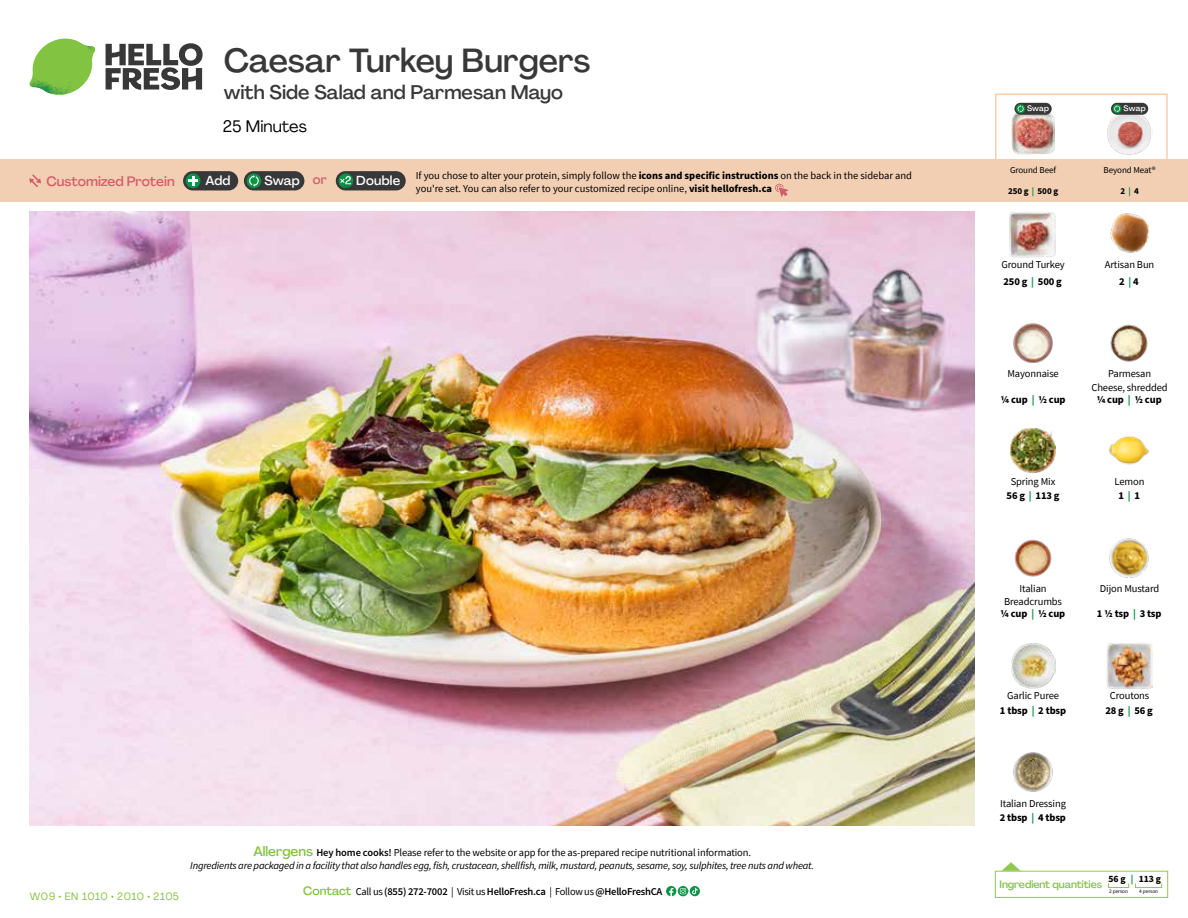
<style>
.page{position:relative;width:1188px;height:918px;background:#fff}
.page>*{position:absolute;margin:0;border:0;box-sizing:border-box;transform-origin:0 0}
.t1{font:500 33px "Agrandir";color:#383839}
.t2{font:500 19.5px "Agrandir";color:#383839}
.t3{font:16.5px "Agrandir";color:#000}
.t4{font:500 13.5px "Agrandir";color:#d15f6a}
.t5{font:500 12.9px "Agrandir";letter-spacing:.015em;color:#fff}
.t6{font:10.5px/14.9px "Source Sans Pro";letter-spacing:-.01em;color:#000;text-align:center}
.t7{font:italic 10.5px/13.5px "Source Sans Pro";letter-spacing:-.02em;color:#000;text-align:center}
.t8{font:600 10.5px "Source Sans Pro";letter-spacing:-.02em;color:#000}
.t9{font:700 10.5px "Source Sans Pro";letter-spacing:-.01em;color:#000}
.t10{font:500 10.5px "Agrandir";letter-spacing:-.01em;color:#82c341}
.t11{font:10.5px "Agrandir";letter-spacing:.04em;color:#82c341}
.t12{font:700 9.6px "Source Sans Pro";color:#000}
.t13{font:9px "Source Sans Pro";letter-spacing:-.01em;color:#000}
.t14{font:700 9px "Source Sans Pro";color:#000}
.t15{font:500 7.95px "Agrandir";letter-spacing:.01em;color:#fff}
.t16{font:5.25px "Source Sans Pro";letter-spacing:-.01em;color:#000}
.s1{color:#d15f6a}
.s2{font-weight:700}
.s3{font-family:"Agrandir";font-weight:500;font-style:normal;font-size:13.5px;color:#82c341}
.s4{font-weight:600;font-style:normal}
.s5{font-style:normal}
.s6{font-family:"Agrandir";font-weight:500;font-size:12px;color:#82c341}
.s7{font-weight:400}
.s8{color:#0b9446}
.s9{font-weight:700;color:#0b9446}
</style>
<div class="page">
<svg style="left:106px;top:43px;width:97px;height:47px"></svg>
<svg style="left:34px;top:39px;width:59px;height:38px"></svg>
<img style="left:65px;top:39px;width:30px;height:25px">
<img style="left:33px;top:60px;width:56px;height:10px">
<img style="left:29px;top:64px;width:58px;height:31px">
<img style="left:64px;top:70px;width:25px;height:24px">
<img style="left:30px;top:211px;width:945px;height:615px">
<svg style="left:690px;top:886px;width:10px;height:10px"></svg>
<svg style="left:666px;top:886px;width:32px;height:10px"></svg>
<svg style="left:1002px;top:862px;width:19px;height:9px"></svg>
<div style="left:995px;top:871px;width:173px;height:27px;border:1px solid #91c84e"></div>
<div style="left:1108px;top:883px;width:21px;height:5px;border:1px solid #91c84e"></div>
<div style="left:1135px;top:883px;width:27px;height:5px;border:1px solid #91c84e"></div>
<img style="left:1013px;top:323px;width:40px;height:40px">
<img style="left:1110px;top:324px;width:38px;height:38px">
<img style="left:1011px;top:428px;width:45px;height:46px">
<img style="left:1109px;top:436px;width:40px;height:29px">
<img style="left:1014px;top:539px;width:38px;height:38px">
<img style="left:1109px;top:538px;width:40px;height:40px">
<img style="left:1011px;top:643px;width:45px;height:45px">
<img style="left:1013px;top:752px;width:40px;height:40px">
<img style="left:1110px;top:213px;width:40px;height:40px">
<img style="left:1010px;top:212px;width:45px;height:45px">
<img style="left:1107px;top:643px;width:45px;height:45px">
<div style="left:0;top:160px;width:1188px;height:42px;background:#f2cfb3"></div>
<svg style="left:29px;top:174px;width:12px;height:13px"></svg>
<div style="left:336px;top:171px;width:70px;height:19px;background:#383839;border-radius:10px"></div>
<svg style="left:338px;top:173px;width:15px;height:15px"></svg>
<div style="left:341px;top:180px;width:11px;height:11px;background:#000;opacity:.35"></div>
<svg style="left:339px;top:176px;width:12px;height:8px"></svg>
<div style="left:244px;top:171px;width:60px;height:19px;background:#383839;border-radius:10px"></div>
<div style="left:247px;top:173px;width:14px;height:15px;background:#0b9446;border-radius:50%"></div>
<svg style="left:249px;top:175px;width:10px;height:12px"></svg>
<div style="left:183px;top:171px;width:55px;height:19px;background:#383839;border-radius:10px"></div>
<div style="left:186px;top:173px;width:14px;height:15px;background:#0b9446;border-radius:50%"></div>
<svg style="left:188px;top:176px;width:10px;height:10px"></svg>
<svg style="left:775px;top:183px;width:13px;height:14px"></svg>
<div style="left:995px;top:94px;width:173px;height:69px;border:2px solid #f2cfb3"></div>
<img style="left:1107px;top:111px;width:45px;height:44px">
<img style="left:1011px;top:113px;width:44px;height:42px">
<div style="left:1111px;top:103px;width:37px;height:12px;background:#383839;border-radius:6px"></div>
<svg style="left:1113px;top:104px;width:9px;height:9px"></svg>
<svg style="left:1114px;top:105px;width:6px;height:7px"></svg>
<div style="left:1014px;top:103px;width:38px;height:12px;background:#383839;border-radius:6px"></div>
<svg style="left:1016px;top:104px;width:9px;height:9px"></svg>
<svg style="left:1018px;top:105px;width:6px;height:7px"></svg>
<h1 class="t1" style="left:224px;top:40px;width:368px">Caesar Turkey Burgers</h1>
<h2 class="t2" style="left:224px;top:80px;width:341px">with Side Salad and Parmesan Mayo</h2>
<h3 class="t3" style="left:223px;top:116px;width:86px">25 Minutes</h3>
<p class="t4" style="left:46px;top:173px;width:130px">Customized Protein</p>
<p class="t5" style="left:205px;top:172px;width:27px">Add</p>
<p class="t5" style="left:264px;top:172px;width:64px">Swap <span class="s1">or</span></p>
<p class="t5" style="left:356px;top:172px;width:45px">Double</p>
<p class="t6" style="left:416px;top:168px;width:498px;line-height:13.5px;text-align:left">If you chose to alter your protein, simply follow the <span class="s2">icons and specific instructions</span> on the back in the sidebar and you're set. You can also refer to your customized recipe online, <span class="s2">visit hellofresh.ca</span></p>
<p class="t11" style="left:30px;top:890px;width:151px">W09 • EN 1010 • 2010 • 2105</p>
<p class="t7" style="left:190px;top:846px;width:625px"><span class="s3">Allergens</span> <span class="s4">Hey home cooks!</span> <span class="s5">Please refer to the website or app for the as-prepared recipe nutritional information.<br></span>Ingredients are packaged in a facility that also handles egg, fish, crustacean, shellfish, milk, mustard, peanuts, sesame, soy, sulphites, tree nuts and wheat.</p>
<p class="t8" style="left:303px;top:885px;width:361px"><span class="s6">Contact</span> <span class="s7">Call us</span> (855) 272-7002 <span class="s7">| Visit us</span> HelloFresh.ca <span class="s7">| Follow us</span> @HelloFreshCA</p>
<p class="t15" style="left:1027px;top:104px;width:24px">Swap</p>
<p class="t15" style="left:1124px;top:104px;width:24px">Swap</p>
<p class="t13" style="left:1010px;top:164px;width:47px">Ground Beef</p>
<p class="t14" style="left:1008px;top:184px;width:52px">250 g <span class="s8">|</span> 500 g</p>
<p class="t6" style="left:1001px;top:257px;width:65px;line-height:16.4px;text-align:left">Ground Turkey<br><span class="s2">250 g</span> <span class="s9">|</span> <span class="s2">500 g</span></p>
<p class="t13" style="left:1104px;top:164px;width:53px">Beyond Meat®</p>
<p class="t14" style="left:1120px;top:184px;width:20px">2 <span class="s8">|</span> 4</p>
<p class="t6" style="left:1105px;top:256px;width:51px;line-height:16.4px">Artisan Bun<br><span class="s2">2</span> <span class="s9">|</span> <span class="s2">4</span></p>
<p class="t6" style="left:1007px;top:366px;width:53px">Mayonnaise</p>
<p class="t9" style="left:1001px;top:392px;width:67px">1/4 cup <span class="s8">|</span> 1/2 cup</p>
<p class="t6" style="left:1091px;top:367px;width:78px;line-height:13.5px">Parmesan<br>Cheese, shredded</p>
<p class="t9" style="left:1097px;top:392px;width:67px">1/4 cup <span class="s8">|</span> 1/2 cup</p>
<p class="t6" style="left:1007px;top:474px;width:55px">Spring Mix<br><span class="s2">56 g</span> <span class="s9">|</span> <span class="s2">113 g</span></p>
<p class="t6" style="left:1115px;top:474px;width:31px">Lemon<br><span class="s2">1</span> <span class="s9">|</span> <span class="s2">1</span></p>
<p class="t6" style="left:1004px;top:582px;width:59px;line-height:13.5px">Italian<br>Breadcrumbs</p>
<p class="t9" style="left:1000px;top:607px;width:67px">1/4 cup <span class="s8">|</span> 1/2 cup</p>
<p class="t6" style="left:1100px;top:581px;width:61px">Dijon Mustard</p>
<p class="t9" style="left:1097px;top:607px;width:66px">1 1/2 tsp <span class="s8">|</span> 3 tsp</p>
<p class="t6" style="left:1000px;top:688px;width:68px">Garlic Puree<br><span class="s2">1 tbsp</span> <span class="s9">|</span> <span class="s2">2 tbsp</span></p>
<p class="t6" style="left:1105px;top:688px;width:49px">Croutons<br><span class="s2">28 g</span> <span class="s9">|</span> <span class="s2">56 g</span></p>
<p class="t6" style="left:1000px;top:796px;width:68px;text-align:left">Italian Dressing<br><span class="s2">2 tbsp</span> <span class="s9">|</span> <span class="s2">4 tbsp</span></p>
<p class="t12" style="left:1109px;top:872px;width:54px">56 g <span class="s8">|</span> 113 g</p>
<p class="t16" style="left:1109px;top:888px;width:20px">2 person</p>
<p class="t16" style="left:1139px;top:888px;width:20px">4 person</p>
<p class="t10" style="left:1000px;top:878px;width:104px">Ingredient quantities</p>
</div>
